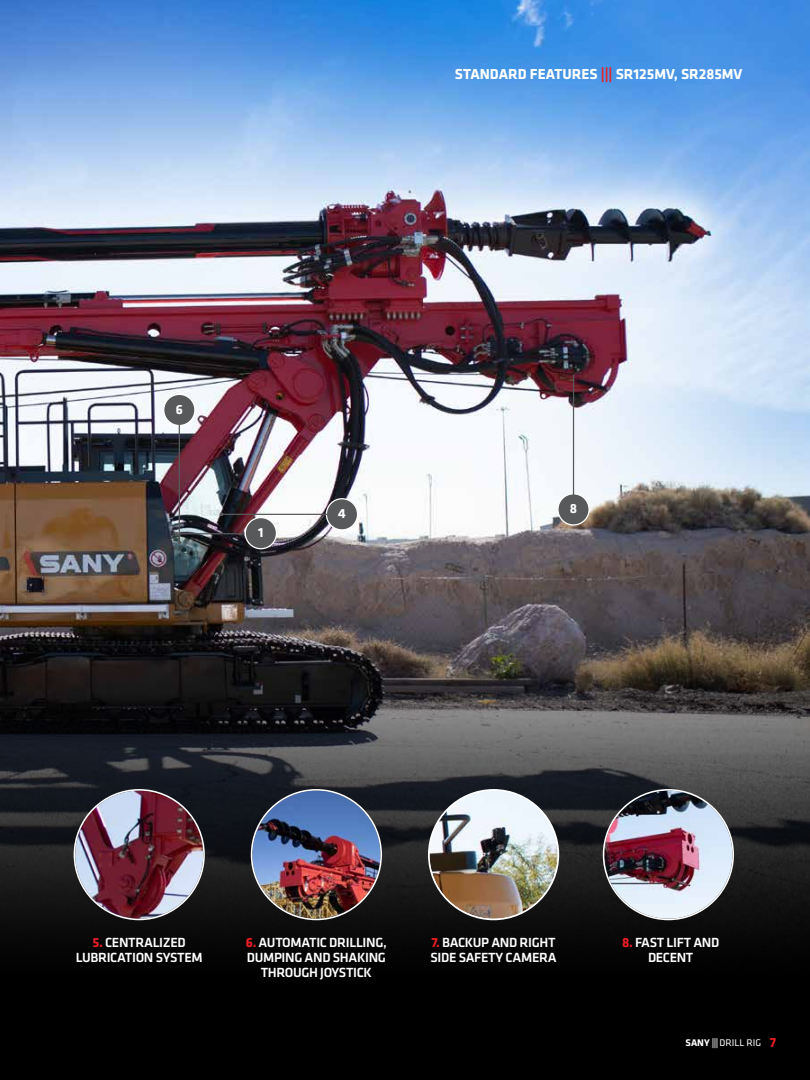
<style>
.page{position:relative;width:810px;height:1080px;background:#fff}
.page>*{position:absolute;margin:0;border:0;box-sizing:border-box;transform-origin:0 0}
.t1{font:700 15px "Klavika Basic";color:#fff}
.t2{font:500 13.75px/15px "Klavika";letter-spacing:-.025em;color:#fff;text-align:center}
.t3{font:700 13.75px "Klavika Basic";color:#fff}
.t4{font:10px "Klavika";color:#fff}
.s1{color:#ed1d24}
.s2{font-family:"Klavika Basic";font-weight:700;color:#ed1d24}
.s3{font-weight:700}
.s4{font-weight:500}
.s5{font-weight:700;font-size:13.75px;color:#ed1d24}
</style>
<div class="page">
<img style="left:0;top:0;width:810px;height:579px">
<svg style="left:0;top:579px;width:810px;height:501px;background:#262425"></svg>
<hr style="left:177px;top:533px;width:70px;height:1px;background:#58595b">
<div style="left:245px;top:518px;width:31px;height:31px;background:#58595b;border-radius:50%"></div>
<div style="left:245px;top:517px;width:32px;height:32px;border:1px solid #fff;border-radius:50%"></div>
<img style="left:604px;top:791px;width:128px;height:128px;border-radius:64px">
<img style="left:252px;top:791px;width:128px;height:128px;border-radius:64px">
<img style="left:75px;top:791px;width:128px;height:128px;border-radius:64px">
<img style="left:430px;top:791px;width:128px;height:128px;border-radius:64px">
<div style="left:326px;top:499px;width:32px;height:31px;background:#58595b;border-radius:50%"></div>
<div style="left:326px;top:498px;width:32px;height:33px;border:1px solid #fff;border-radius:50%"></div>
<div style="left:164px;top:394px;width:31px;height:32px;background:#58595b;border-radius:50%"></div>
<div style="left:163px;top:394px;width:33px;height:32px;border:1px solid #fff;border-radius:50%"></div>
<div style="left:558px;top:494px;width:31px;height:31px;background:#58595b;border-radius:50%"></div>
<div style="left:557px;top:493px;width:33px;height:33px;border:1px solid #fff;border-radius:50%"></div>
<hr style="left:221px;top:514px;width:107px;height:1px;background:#58595b">
<hr style="left:179px;top:420px;width:1px;height:123px;background:#58595b">
<svg style="left:175px;top:532px;width:6px;height:12px"></svg>
<hr style="left:573px;top:374px;width:1px;height:123px;background:#58595b">
<p class="t1" style="left:455px;top:63px;width:289px">STANDARD FEATURES <span class="s1">|||</span> SR125MV, SR285MV</p>
<p class="t3" style="left:176px;top:399px;width:9px">6</p>
<p class="t3" style="left:258px;top:523px;width:7px">1</p>
<p class="t3" style="left:338px;top:504px;width:9px">4</p>
<p class="t3" style="left:570px;top:499px;width:9px">8</p>
<p class="t2" style="left:76px;top:935px;width:128px"><span class="s2">5.</span> CENTRALIZED<br>LUBRICATION SYSTEM</p>
<p class="t2" style="left:246px;top:935px;width:142px"><span class="s2">6.</span> AUTOMATIC DRILLING,<br>DUMPING AND SHAKING<br>THROUGH JOYSTICK</p>
<p class="t2" style="left:431px;top:935px;width:128px;text-align:left"><span class="s2">7.</span> BACKUP AND RIGHT<br>SIDE SAFETY CAMERA</p>
<p class="t2" style="left:622px;top:935px;width:99px"><span class="s2">8.</span> FAST LIFT AND<br>DECENT</p>
<p class="t4" style="left:686px;top:1036px;width:92px"><span class="s3">SANY</span> <span class="s4">|||</span> DRILL RIG <span class="s5">7</span></p>
</div>
